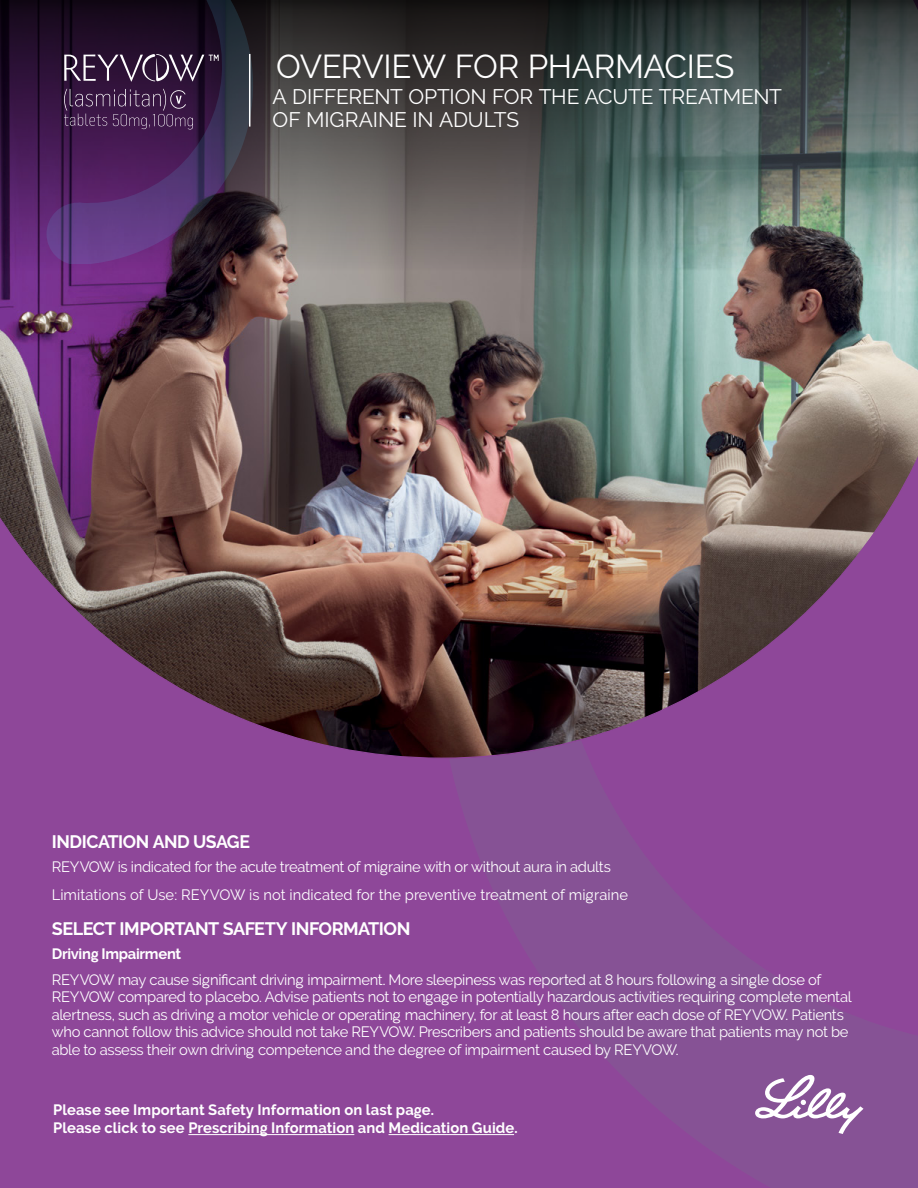
<style>
.page{position:relative;width:918px;height:1188px;background:#8e4799}
.page>*{position:absolute;margin:0;border:0;box-sizing:border-box;transform-origin:0 0}
.t1{font:33px "Resiliens";letter-spacing:-.01em;color:#fff}
.t2{font:21px/22.5px "Resiliens";letter-spacing:-.005em;color:#fff}
.t3{font:700 18px "Resiliens";letter-spacing:-.025em;color:#fff}
.t4{font:15px/17.7px "Resiliens";letter-spacing:-.02em;color:#fff}
.t5{font:700 15px/18px "Resiliens";letter-spacing:.005em;color:#fff}
.t6{font:700 15px "Resiliens";letter-spacing:-.02em;color:#fff}
</style>
<div class="page">
<svg style="left:431px;top:760px;width:487px;height:428px"></svg>
<img style="left:0;top:272px;width:918px;height:487px">
<svg style="left:0;top:0;width:918px;height:272px;background:#4f5254"></svg>
<svg style="left:79px;top:0;width:175px;height:264px;background:#382045"></svg>
<svg style="left:47px;top:203px;width:62px;height:61px;background:#623b86"></svg>
<svg style="left:64px;top:54px;width:155px;height:28px;background:#513d58"></svg>
<svg style="left:64px;top:89px;width:129px;height:40px;background:#4c2c56"></svg>
<svg style="left:755px;top:1075px;width:108px;height:59px"></svg>
<hr style="left:188px;top:1134px;width:166px;height:1px;background:#fff">
<hr style="left:389px;top:1134px;width:125px;height:1px;background:#fff">
<hr style="left:249px;top:54px;width:1px;height:73px;background:#fff">
<h1 class="t1" style="left:276px;top:48px;width:460px">OVERVIEW FOR PHARMACIES</h1>
<h2 class="t2" style="left:273px;top:86px;width:511px">A DIFFERENT OPTION FOR THE ACUTE TREATMENT<br>OF MIGRAINE IN ADULTS</h2>
<p class="t3" style="left:52px;top:832px;width:200px">INDICATION AND USAGE</p>
<p class="t4" style="left:52px;top:854px;width:578px;line-height:27.8px">REYVOW is indicated for the acute treatment of migraine with or without aura in adults<br>Limitations of Use: REYVOW is not indicated for the preventive treatment of migraine</p>
<p class="t3" style="left:52px;top:918px;width:360px">SELECT IMPORTANT SAFETY INFORMATION</p>
<p class="t6" style="left:52px;top:946px;width:131px">Driving Impairment</p>
<p class="t4" style="left:52px;top:971px;width:801px">REYVOW may cause significant driving impairment. More sleepiness was reported at 8 hours following a single dose of REYVOW compared to placebo. Advise patients not to engage in potentially hazardous activities requiring complete mental alertness, such as driving a motor vehicle or operating machinery, for at least 8 hours after each dose of REYVOW. Patients who cannot follow this advice should not take REYVOW. Prescribers and patients should be aware that patients may not be able to assess their own driving competence and the degree of impairment caused by REYVOW.</p>
<p class="t5" style="left:53px;top:1101px;width:466px">Please see Important Safety Information on last page.<br>Please click to see Prescribing Information and Medication Guide.</p>
</div>
